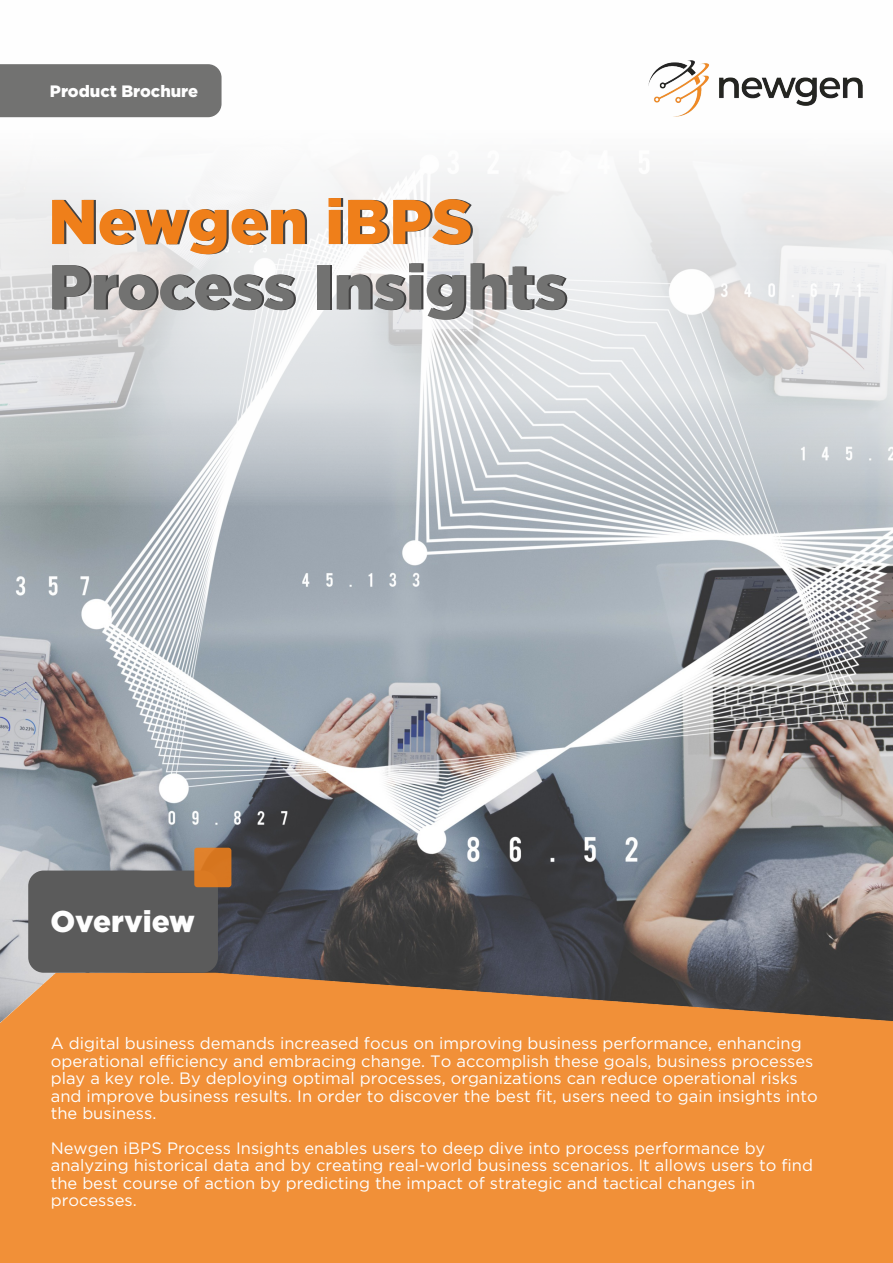
<style>
.page{position:relative;width:893px;height:1263px;background:#fff}
.page>*{position:absolute;margin:0;border:0;box-sizing:border-box;transform-origin:0 0}
.t1{font:900 63px/65.4px "Gotham";color:#434242}
.t2{font:900 30px "Gotham";color:#fefefe}
.t3{font:16.5px/17.4px "Gotham";color:#fefefe}
.t4{font:900 16.5px "Gotham";color:#fefefe}
</style>
<div class="page">
<img style="left:0;top:652px;width:893px;height:321px">
<div style="left:0;top:973px;width:893px;height:290px;background:#f19038"></div>
<svg style="left:0;top:82px;width:893px;height:570px"></svg>
<div style="left:0;top:64px;width:222px;height:53px;background:#727271"></div>
<div style="left:28px;top:870px;width:190px;height:103px;background:#5b5b5b;border-radius:15px"></div>
<div style="left:194px;top:848px;width:37px;height:39px;background:#d87721;border-radius:3px"></div>
<img style="left:648px;top:60px;width:214px;height:56px">
<p class="t4" style="left:50px;top:85px;width:150px">Product Brochure</p>
<h1 class="t1" style="left:50px;top:193px;width:520px">Newgen iBPS<br>Process Insights</h1>
<h2 class="t2" style="left:56px;top:907px;width:146px">Overview</h2>
<p class="t3" style="left:51px;top:1036px;width:768px">A digital business demands increased focus on improving business performance, enhancing operational efficiency and embracing change. To accomplish these goals, business processes play a key role. By deploying optimal processes, organizations can reduce operational risks and improve business results. In order to discover the best fit, users need to gain insights into the business.</p>
<p class="t3" style="left:51px;top:1140px;width:764px">Newgen iBPS Process Insights enables users to deep dive into process performance by analyzing historical data and by creating real-world business scenarios. It allows users to find the best course of action by predicting the impact of strategic and tactical changes in processes.</p>
</div>
